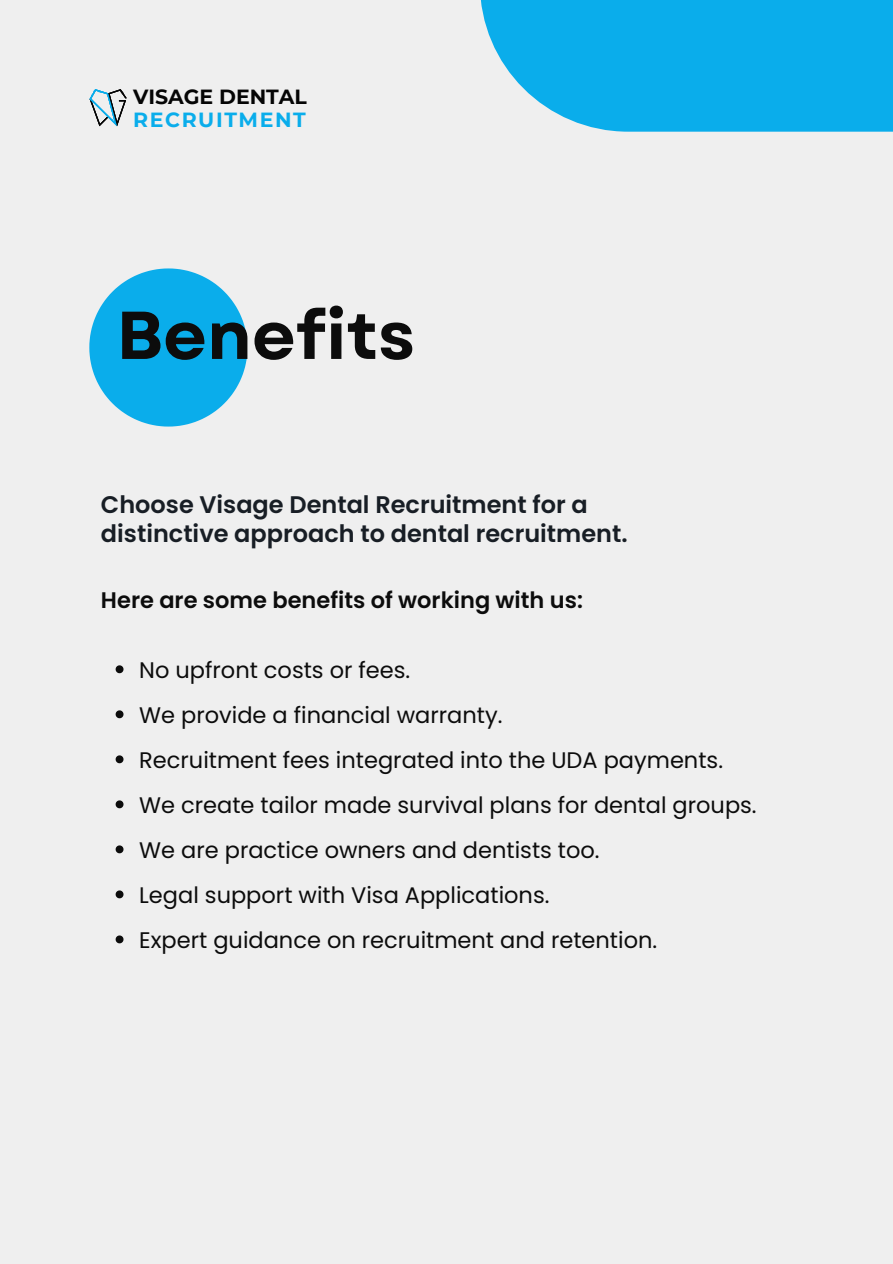
<style>
.page{position:relative;width:893px;height:1264px;background:#fff}
.page>*{position:absolute;margin:0;border:0;box-sizing:border-box;transform-origin:0 0}
.t1{font:700 67.5px "Garet";color:#0c0c0c}
.t2{font:600 24px/29.2px "Poppins";color:#181e25}
.t3{font:22.5px "Poppins";color:#0c0c0c}
.t4{font:600 22.5px "Poppins";color:#0c0c0c}
.t5{font:700 20.4px "Montserrat";color:#050505}
.t6{font:700 20.4px "Montserrat";letter-spacing:.075em;color:#0aadeb}
</style>
<div class="page">
<div style="left:0;top:0;width:892px;height:1263px;background:#efefef"></div>
<svg style="left:89px;top:268px;width:158px;height:158px"></svg>
<svg style="left:116px;top:665px;width:7px;height:8px"></svg>
<svg style="left:116px;top:710px;width:7px;height:8px"></svg>
<svg style="left:116px;top:755px;width:7px;height:8px"></svg>
<svg style="left:116px;top:800px;width:7px;height:8px"></svg>
<svg style="left:116px;top:845px;width:7px;height:8px"></svg>
<svg style="left:116px;top:890px;width:7px;height:8px"></svg>
<svg style="left:116px;top:935px;width:7px;height:8px"></svg>
<div style="left:480px;top:0;width:412px;height:132px;background:#0aadeb"></div>
<svg style="left:90px;top:89px;width:37px;height:37px"></svg>
<p class="t5" style="left:133px;top:84px;width:175px">VISAGE DENTAL</p>
<p class="t6" style="left:133px;top:107px;width:174px">RECRUITMENT</p>
<p class="t1" style="left:116px;top:287px;width:300px">Benefits</p>
<p class="t2" style="left:101px;top:489px;width:528px">Choose Visage Dental Recruitment for a distinctive approach to dental recruitment.</p>
<p class="t4" style="left:101px;top:584px;width:483px">Here are some benefits of working with us:</p>
<p class="t3" style="left:139px;top:654px;width:272px">No upfront costs or fees.</p>
<p class="t3" style="left:139px;top:699px;width:364px">We provide a financial warranty.</p>
<p class="t3" style="left:139px;top:744px;width:585px">Recruitment fees integrated into the UDA payments.</p>
<p class="t3" style="left:139px;top:789px;width:619px">We create tailor made survival plans for dental groups.</p>
<p class="t3" style="left:139px;top:834px;width:462px">We are practice owners and dentists too.</p>
<p class="t3" style="left:139px;top:879px;width:411px">Legal support with Visa Applications.</p>
<p class="t3" style="left:139px;top:924px;width:519px">Expert guidance on recruitment and retention.</p>
</div>
